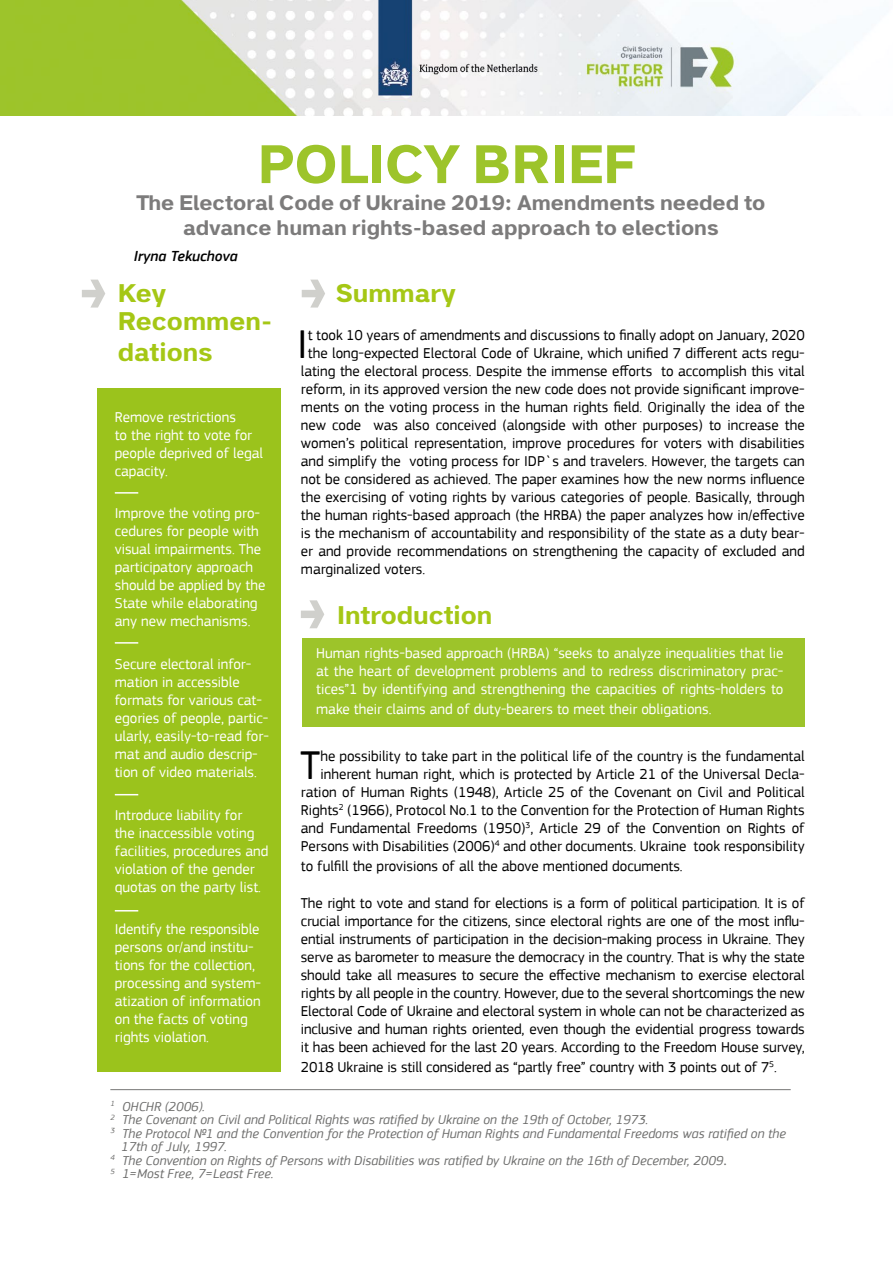
<style>
.page{position:relative;width:893px;height:1263px;background:#fff}
.page>*{position:absolute;margin:0;border:0;box-sizing:border-box;transform-origin:0 0}
.t1{font:700 54px "Studio Sans";color:#9dc42a}
.t2{font:42.15px "PF Square Sans Pro";color:#000}
.t3{font:700 25.5px/27.6px "Studio Sans";color:#a5c715}
.t4{font:700 21px/25.2px "Studio Sans";color:#7c7b7b;text-align:center}
.t5{font:15px/18px "PF Square Sans Pro";color:#000;text-align:right}
.t6{font:15px/18px "PF Square Sans Pro";color:#fff}
.t7{font:italic 500 15px "PF Square Sans Pro";color:#000}
.t8{font:italic 13.5px "PF Square Sans Pro";color:#6d6d6c}
.s1{font-family:"Minion Pro";font-style:normal;font-size:15px}
</style>
<div class="page">
<div style="left:97px;top:388px;width:184px;height:683px;background:#9bc31c"></div>
<div style="left:302px;top:639px;width:503px;height:88px;background:#9dc42a"></div>
<img style="left:0;top:0;width:823px;height:115px">
<svg style="left:302px;top:280px;width:23px;height:28px"></svg>
<svg style="left:82px;top:280px;width:23px;height:28px"></svg>
<hr style="left:110px;top:1089px;width:681px;height:1px;background:#777776">
<svg style="left:301px;top:600px;width:23px;height:28px"></svg>
<hr style="left:115px;top:492px;width:23px;height:2px;background:#fff">
<hr style="left:115px;top:642px;width:23px;height:2px;background:#fff">
<svg style="left:115px;top:794px;width:23px;height:1px"></svg>
<svg style="left:115px;top:910px;width:23px;height:1px"></svg>
<h1 class="t1" style="left:258px;top:132px;width:379px">POLICY BRIEF</h1>
<h3 class="t4" style="left:136px;top:191px;width:631px">The Electoral Code of Ukraine 2019: Amendments needed to advance human rights-based approach to elections</h3>
<p class="t7" style="left:134px;top:248px;width:106px">Iryna Tekuchova</p>
<h3 class="t3" style="left:118px;top:281px;width:156px">Key<br>Recommen-</h3>
<h3 class="t3" style="left:118px;top:339px;width:96px">dations</h3>
<p class="t6" style="left:115px;top:408px;width:150px">Remove restrictions<br>to the right to vote for people deprived of legal capacity.</p>
<p class="t6" style="left:115px;top:505px;width:152px">Improve the voting pro&shy;cedures for people with visual impairments. The participatory approach should be applied by the<br>State while elaborating any new mechanisms.</p>
<p class="t6" style="left:115px;top:655px;width:156px">Secure electoral infor&shy;mation in accessible formats for various cat&shy;egories of people, partic&shy;ularly, easily-to-read for&shy;mat and audio descrip&shy;tion of video materials.</p>
<p class="t6" style="left:115px;top:806px;width:155px">Introduce liability for<br>the inaccessible voting facilities, procedures and violation of the gender quotas on the party list.</p>
<p class="t6" style="left:115px;top:920px;width:148px">Identify the responsible persons or/and institu&shy;tions for the collection, processing and system&shy;atization of information on the facts of voting rights violation.</p>
<h3 class="t3" style="left:336px;top:281px;width:121px">Summary</h3>
<h2 class="t2" style="left:297px;top:319px;width:12px">I</h2>
<p class="t5" style="left:308px;top:326px;width:498px">t took 10 years of amendments and discussions to finally adopt on January, 2020</p>
<p class="t5" style="left:308px;top:344px;width:498px">the long-expected Electoral Code of Ukraine, which unified 7 different acts regu-</p>
<p class="t5" style="left:301px;top:362px;width:505px">lating the electoral process. Despite the immense efforts to accomplish this vital</p>
<p class="t5" style="left:301px;top:380px;width:505px">reform, in its approved version the new code does not provide significant improve-</p>
<p class="t5" style="left:301px;top:398px;width:505px">ments on the voting process in the human rights field. Originally the idea of the</p>
<p class="t5" style="left:301px;top:416px;width:505px">new code was also conceived (alongside with other purposes) to increase the</p>
<p class="t5" style="left:301px;top:434px;width:505px">women’s political representation, improve procedures for voters with disabilities</p>
<p class="t5" style="left:301px;top:452px;width:505px">and simplify the voting process for IDP`s and travelers. However, the targets can</p>
<p class="t5" style="left:301px;top:470px;width:505px">not be considered as achieved. The paper examines how the new norms influence</p>
<p class="t5" style="left:301px;top:488px;width:505px">the exercising of voting rights by various categories of people. Basically, through</p>
<p class="t5" style="left:301px;top:506px;width:505px">the human rights-based approach (the HRBA) the paper analyzes how in/effective</p>
<p class="t5" style="left:301px;top:524px;width:505px">is the mechanism of accountability and responsibility of the state as a duty bear-</p>
<p class="t5" style="left:301px;top:542px;width:505px">er and provide recommendations on strengthening the capacity of excluded and</p>
<p class="t5" style="left:301px;top:560px;width:126px">marginalized voters.</p>
<h3 class="t3" style="left:337px;top:602px;width:157px">Introduction</h3>
<p class="t6" style="left:316px;top:644px;width:469px;text-align:justify">Human rights-based approach (HRBA) “seeks to analyze inequalities that lie at the heart of development problems and to redress discriminatory prac&shy;tices”1 by identifying and strengthening the capacities of rights-holders to</p>
<p class="t6" style="left:316px;top:700px;width:397px">make their claims and of duty-bearers to meet their obligations.</p>
<p class="t5" style="left:301px;top:747px;width:505px">he possibility to take part in the political life of the country is the fundamental inherent human right, which is protected by Article 21 of the Universal Decla&shy;ration of Human Rights (1948), Article 25 of the Covenant on Civil and Political Rights<sup>2</sup> (1966), Protocol No.1 to the Convention for the Protection of Human Rights and Fundamental Freedoms (1950)<sup>3</sup>, Article 29 of the Convention on Rights of Persons with Disabilities (2006)<sup>4</sup> and other documents. Ukraine took responsibility</p>
<p class="t5" style="left:301px;top:857px;width:383px">to fulfill the provisions of all the above mentioned documents.</p>
<p class="t5" style="left:301px;top:894px;width:505px;text-align:justify">The right to vote and stand for elections is a form of political participation. It is of crucial importance for the citizens, since electoral rights are one of the most influ&shy;ential instruments of participation in the decision-making process in Ukraine. They serve as barometer to measure the democracy in the country. That is why the state should take all measures to secure the effective mechanism to exercise electoral rights by all people in the country. However, due to the several shortcomings the new Electoral Code of Ukraine and electoral system in whole can not be characterized as inclusive and human rights oriented, even though the evidential progress towards it has been achieved for the last 20 years. According to the Freedom House survey,</p>
<p class="t5" style="left:301px;top:1058px;width:477px">2018 Ukraine is still considered as “partly free” country with 3 points out of 7<sup>5</sup>.</p>
<h2 class="t2" style="left:300px;top:740px;width:22px">T</h2>
<p class="t8" style="left:110px;top:1098px;width:96px"><sup>1</sup> OHCHR (2006).</p>
<p class="t8" style="left:110px;top:1112px;width:539px"><sup>2</sup> The Covenant on Civil and Political Rights was ratified by Ukraine on the 19th of October, 1973.</p>
<p class="t8" style="left:110px;top:1125px;width:677px"><sup>3</sup> The Protocol №1 and the Convention for the Protection of Human Rights and Fundamental Freedoms was ratified on the</p>
<p class="t8" style="left:121px;top:1139px;width:107px">17th of July, 1997.</p>
<p class="t8" style="left:110px;top:1152px;width:618px"><sup>4</sup> The Convention on Rights of Persons with Disabilities was ratified by Ukraine on the 16th of December, 2009<span class="s1">.</span></p>
<p class="t8" style="left:110px;top:1166px;width:165px"><sup>5</sup> 1=Most Free, 7=Least Free.</p>
</div>
